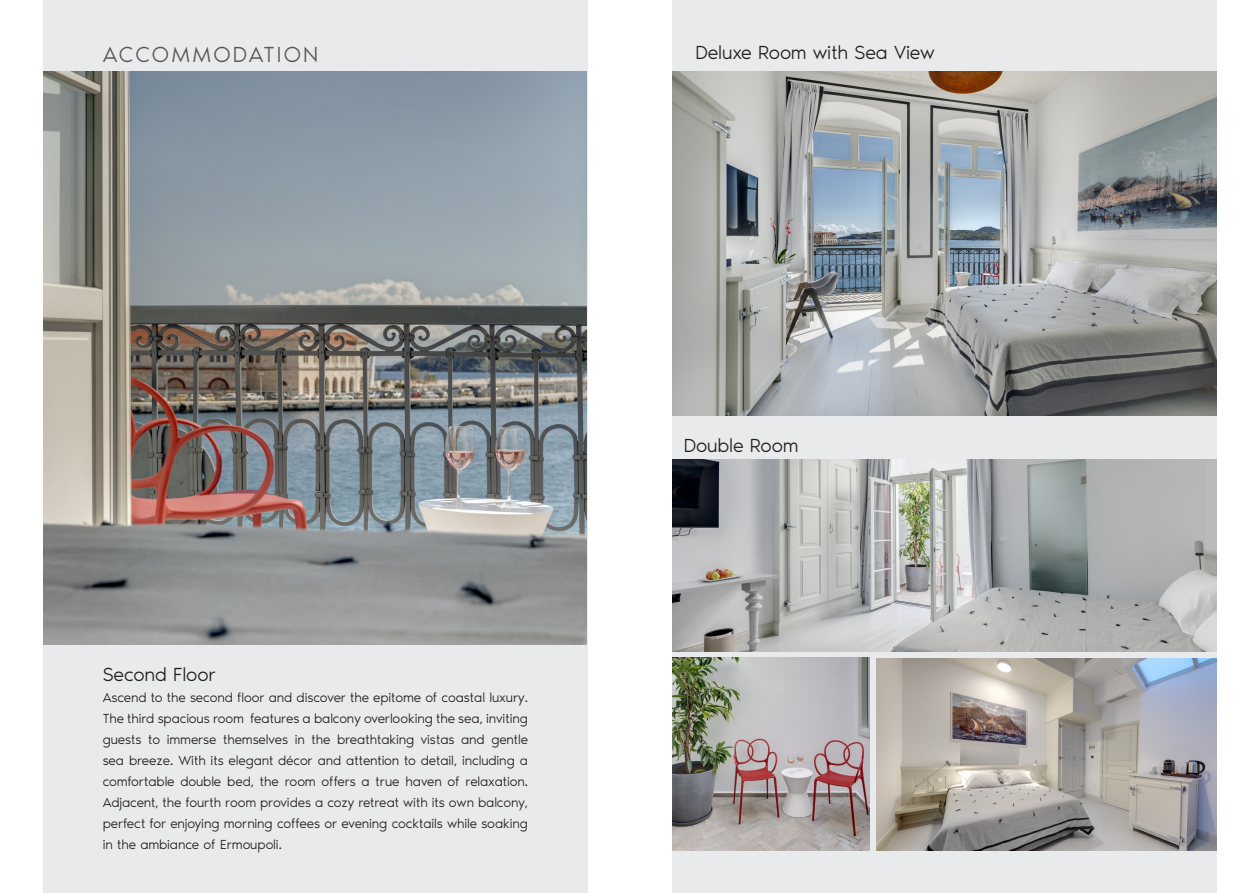
<style>
.page{position:relative;width:1259px;height:893px;background:#fff}
.page>*{position:absolute;margin:0;border:0;box-sizing:border-box;transform-origin:0 0}
.t1{font:300 22.5px "Noir Pro";letter-spacing:.09em;color:#57585a}
.t2{font:300 19.5px "Noir Pro";letter-spacing:-.01em;color:#231f20}
.t3{font:300 13.5px/21px "Noir Pro";letter-spacing:-.01em;color:#231f20;text-align:justify}
</style>
<div class="page">
<div style="left:43px;top:0;width:544px;height:893px;background:#e9eaeb"></div>
<div style="left:672px;top:0;width:544px;height:893px;background:#e9eaeb"></div>
<img style="left:672px;top:71px;width:544px;height:345px">
<img style="left:876px;top:658px;width:340px;height:192px">
<img style="left:672px;top:658px;width:197px;height:192px">
<img style="left:672px;top:459px;width:544px;height:192px">
<img style="left:43px;top:71px;width:544px;height:573px">
<p class="t1" style="left:103px;top:37px;width:217px">ACCOMMODATION</p>
<p class="t2" style="left:103px;top:660px;width:115px">Second Floor</p>
<p class="t3" style="left:103px;top:687px;width:427px">Ascend to the second floor and discover the epitome of coastal luxury.<br>The third spacious room features a balcony overlooking the sea, inviting guests to immerse themselves in the breathtaking vistas and gentle sea breeze. With its elegant décor and attention to detail, including a comfortable double bed, the room offers a true haven of relaxation.<br>Adjacent, the fourth room provides a cozy retreat with its own balcony, perfect for enjoying morning coffees or evening cocktails while soaking in the ambiance of Ermoupoli.</p>
<p class="t2" style="left:695px;top:38px;width:241px">Deluxe Room with Sea View</p>
<p class="t2" style="left:684px;top:430px;width:116px">Double Room</p>
</div>
